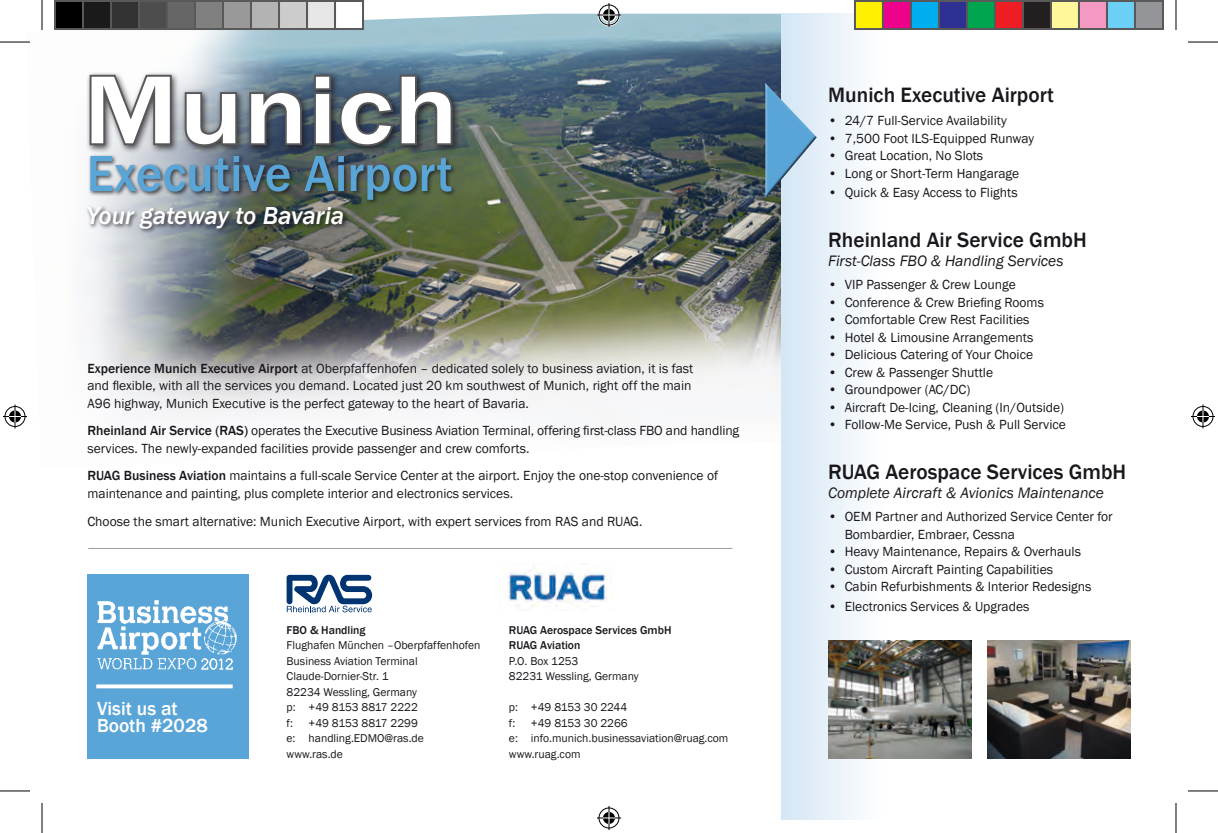
<style>
.page{position:relative;width:1218px;height:833px;background:#fff}
.page>*{position:absolute;margin:0;border:0;box-sizing:border-box;transform-origin:0 0}
.t1{font:500 99.8px "Franklin Gothic";color:#fff;scale:1.2 1}
.t2{font:500 52.6px "Franklin Gothic";color:#5aa5d7}
.t3{font:italic 500 25.2px "Franklin Gothic";color:#fff}
.t4{font:500 21.4px "Franklin Gothic";color:#1a171c}
.t5{font:500 19.4px "Franklin Gothic";color:#fff}
.t6{font:italic 15.6px "Franklin Gothic";color:#1a171c}
.t7{font:13.6px/17.4px "Franklin Gothic";color:#1a171c}
.t8{font:11.6px "Franklin Gothic";color:#1a171c}
.t9{font:500 11.6px/15.6px "Franklin Gothic";color:#1a171c}
.s1{font-weight:500}
</style>
<div class="page">
<div style="left:87px;top:574px;width:162px;height:184px;background:#5aa5d7"></div>
<img style="left:97px;top:600px;width:140px;height:70px">
<svg style="left:96px;top:684px;width:137px;height:4px"></svg>
<img style="left:82px;top:14px;width:700px;height:453px">
<div style="left:782px;top:14px;width:103px;height:805px;background:linear-gradient(to right,#d4e5f5,#fff)"></div>
<div style="left:762px;top:83px;width:56px;height:117px;background:#fff;opacity:.75"></div>
<div style="left:763px;top:134px;width:55px;height:68px;background:#1a171c;opacity:.75"></div>
<div style="left:85px;top:154px;width:372px;height:80px;background:#1a171c;opacity:.75"></div>
<img style="left:828px;top:640px;width:143px;height:118px">
<svg style="left:287px;top:574px;width:85px;height:38px"></svg>
<img style="left:507px;top:563px;width:99px;height:44px">
<img style="left:988px;top:640px;width:143px;height:118px">
<div style="left:86px;top:71px;width:375px;height:83px;background:#1a171c;opacity:.75"></div>
<svg style="left:88px;top:64px;width:86px;height:83px"></svg>
<svg style="left:183px;top:90px;width:56px;height:58px;background:#65696f"></svg>
<svg style="left:247px;top:89px;width:57px;height:58px;background:#424953"></svg>
<svg style="left:312px;top:73px;width:142px;height:75px;background:#434f58"></svg>
<hr style="left:88px;top:548px;width:644px;height:1px;background:#9d9ea0">
<hr style="left:0;top:42px;width:30px;height:1px;background:#000">
<hr style="left:1188px;top:42px;width:30px;height:1px;background:#000">
<hr style="left:0;top:790px;width:30px;height:1px;background:#000">
<hr style="left:1188px;top:790px;width:30px;height:1px;background:#000">
<hr style="left:42px;top:0;width:1px;height:30px;background:#000">
<hr style="left:42px;top:802px;width:1px;height:30px;background:#000">
<hr style="left:1176px;top:0;width:1px;height:30px;background:#000">
<hr style="left:1176px;top:802px;width:1px;height:30px;background:#000">
<svg style="left:597px;top:3px;width:24px;height:24px"></svg>
<svg style="left:597px;top:806px;width:24px;height:23px"></svg>
<svg style="left:3px;top:404px;width:24px;height:24px"></svg>
<svg style="left:1191px;top:404px;width:24px;height:24px"></svg>
<div style="left:55px;top:1px;width:28px;height:28px;background:#000"></div>
<div style="left:54px;top:0;width:30px;height:30px;border:2px solid #595959"></div>
<div style="left:83px;top:1px;width:28px;height:28px;background:#1a1a1a"></div>
<div style="left:82px;top:0;width:30px;height:30px;border:2px solid #595959"></div>
<div style="left:111px;top:1px;width:28px;height:28px;background:#333"></div>
<div style="left:110px;top:0;width:30px;height:30px;border:2px solid #595959"></div>
<div style="left:139px;top:1px;width:28px;height:28px;background:#4d4d4d"></div>
<div style="left:138px;top:0;width:30px;height:30px;border:2px solid #595959"></div>
<div style="left:167px;top:1px;width:28px;height:28px;background:#666"></div>
<div style="left:166px;top:0;width:30px;height:30px;border:2px solid #595959"></div>
<div style="left:195px;top:1px;width:28px;height:28px;background:#808080"></div>
<div style="left:194px;top:0;width:30px;height:30px;border:2px solid #595959"></div>
<div style="left:223px;top:1px;width:28px;height:28px;background:#999"></div>
<div style="left:222px;top:0;width:30px;height:30px;border:2px solid #595959"></div>
<div style="left:251px;top:1px;width:28px;height:28px;background:#b3b3b3"></div>
<div style="left:250px;top:0;width:30px;height:30px;border:2px solid #595959"></div>
<div style="left:279px;top:1px;width:28px;height:28px;background:#ccc"></div>
<div style="left:278px;top:0;width:30px;height:30px;border:2px solid #595959"></div>
<div style="left:307px;top:1px;width:28px;height:28px;background:#e6e6e6"></div>
<div style="left:306px;top:0;width:30px;height:30px;border:2px solid #595959"></div>
<div style="left:335px;top:1px;width:28px;height:28px;background:#fff"></div>
<div style="left:334px;top:0;width:30px;height:30px;border:2px solid #595959"></div>
<div style="left:855px;top:1px;width:28px;height:28px;background:#fff101"></div>
<div style="left:854px;top:0;width:30px;height:30px;border:2px solid #595959"></div>
<div style="left:883px;top:1px;width:28px;height:28px;background:#ed028c"></div>
<div style="left:882px;top:0;width:30px;height:30px;border:2px solid #595959"></div>
<div style="left:911px;top:1px;width:28px;height:28px;background:#00aeef"></div>
<div style="left:910px;top:0;width:30px;height:30px;border:2px solid #595959"></div>
<div style="left:939px;top:1px;width:28px;height:28px;background:#2e3092"></div>
<div style="left:938px;top:0;width:30px;height:30px;border:2px solid #595959"></div>
<div style="left:967px;top:1px;width:28px;height:28px;background:#00a54f"></div>
<div style="left:966px;top:0;width:30px;height:30px;border:2px solid #595959"></div>
<div style="left:995px;top:1px;width:28px;height:28px;background:#ee1d23"></div>
<div style="left:994px;top:0;width:30px;height:30px;border:2px solid #595959"></div>
<div style="left:1023px;top:1px;width:28px;height:28px;background:#231f20"></div>
<div style="left:1022px;top:0;width:30px;height:30px;border:2px solid #595959"></div>
<div style="left:1051px;top:1px;width:28px;height:28px;background:#fff79a"></div>
<div style="left:1050px;top:0;width:30px;height:30px;border:2px solid #595959"></div>
<div style="left:1079px;top:1px;width:28px;height:28px;background:#f499c2"></div>
<div style="left:1078px;top:0;width:30px;height:30px;border:2px solid #595959"></div>
<div style="left:1107px;top:1px;width:28px;height:28px;background:#6bcff6"></div>
<div style="left:1106px;top:0;width:30px;height:30px;border:2px solid #595959"></div>
<div style="left:1135px;top:1px;width:28px;height:28px;background:#939598"></div>
<div style="left:1134px;top:0;width:30px;height:30px;border:2px solid #595959"></div>
<p class="t1" style="left:83px;top:48px;width:315px">Munich</p>
<p class="t2" style="left:87px;top:141px;width:368px">Executive Airport</p>
<p class="t3" style="left:87px;top:200px;width:259px">Your gateway to Bavaria</p>
<p class="t7" style="left:87px;top:359px;width:607px"><span class="s1">Experience Munich Executive Airport</span> at Oberpfaffenhofen – dedicated solely to business aviation, it is fast and flexible, with all the services you demand. Located just 20 km southwest of Munich, right off the main<br>A96 highway, Munich Executive is the perfect gateway to the heart of Bavaria.</p>
<p class="t7" style="left:87px;top:422px;width:653px"><span class="s1">Rheinland Air Service (RAS)</span> operates the Executive Business Aviation Terminal, offering first-class FBO and handling services. The newly-expanded facilities provide passenger and crew comforts.</p>
<p class="t7" style="left:87px;top:467px;width:632px"><span class="s1">RUAG Business Aviation</span> maintains a full-scale Service Center at the airport. Enjoy the one-stop convenience of maintenance and painting, plus complete interior and electronics services.</p>
<p class="t7" style="left:87px;top:512px;width:556px">Choose the smart alternative: Munich Executive Airport, with expert services from RAS and RUAG.</p>
<p class="t5" style="left:97px;top:696px;width:82px">Visit us at</p>
<p class="t5" style="left:97px;top:713px;width:112px">Booth #2028</p>
<p class="t9" style="left:287px;top:622px;width:81px">FBO &amp; Handling</p>
<p class="t8" style="left:287px;top:638px;width:195px">Flughafen München –Oberpfaffenhofen</p>
<p class="t8" style="left:287px;top:653px;width:133px">Business Aviation Terminal</p>
<p class="t8" style="left:287px;top:669px;width:104px">Claude-Dornier-Str. 1</p>
<p class="t8" style="left:287px;top:684px;width:132px">82234 Wessling, Germany</p>
<p class="t8" style="left:287px;top:700px;width:133px">p: +49 8153 8817 2222</p>
<p class="t8" style="left:287px;top:715px;width:8px">f:</p>
<p class="t8" style="left:309px;top:715px;width:111px">+49 8153 8817 2299</p>
<p class="t8" style="left:287px;top:731px;width:139px">e: handling.EDMO@ras.de</p>
<p class="t8" style="left:287px;top:746px;width:58px">www.ras.de</p>
<p class="t9" style="left:509px;top:622px;width:164px">RUAG Aerospace Services GmbH<br>RUAG Aviation</p>
<p class="t8" style="left:509px;top:653px;width:71px">P.O. Box 1253</p>
<p class="t8" style="left:509px;top:669px;width:131px">82231 Wessling, Germany</p>
<p class="t8" style="left:509px;top:700px;width:120px">p: +49 8153 30 2244</p>
<p class="t8" style="left:509px;top:715px;width:8px">f:</p>
<p class="t8" style="left:531px;top:715px;width:98px">+49 8153 30 2266</p>
<p class="t8" style="left:509px;top:731px;width:221px">e: info.munich.businessaviation@ruag.com</p>
<p class="t8" style="left:509px;top:746px;width:73px">www.ruag.com</p>
<p class="t4" style="left:828px;top:82px;width:227px">Munich Executive Airport</p>
<p class="t7" style="left:828px;top:112px;width:180px">• 24/7 Full-Service Availability</p>
<p class="t7" style="left:828px;top:130px;width:207px">• 7,500 Foot ILS-Equipped Runway</p>
<p class="t7" style="left:828px;top:147px;width:157px">• Great Location, No Slots</p>
<p class="t7" style="left:828px;top:164px;width:193px">• Long or Short-Term Hangarage</p>
<p class="t7" style="left:828px;top:184px;width:191px">• Quick &amp; Easy Access to Flights</p>
<p class="t4" style="left:828px;top:226px;width:260px">Rheinland Air Service GmbH</p>
<p class="t6" style="left:828px;top:251px;width:237px">First-Class FBO &amp; Handling Services</p>
<p class="t7" style="left:828px;top:276px;width:189px">• VIP Passenger &amp; Crew Lounge</p>
<p class="t7" style="left:828px;top:294px;width:217px">• Conference &amp; Crew Briefing Rooms</p>
<p class="t7" style="left:828px;top:311px;width:203px">• Comfortable Crew Rest Facilities</p>
<p class="t7" style="left:828px;top:328px;width:207px">• Hotel &amp; Limousine Arrangements</p>
<p class="t7" style="left:828px;top:346px;width:206px">• Delicious Catering of Your Choice</p>
<p class="t7" style="left:828px;top:363px;width:166px">• Crew &amp; Passenger Shuttle</p>
<p class="t7" style="left:828px;top:381px;width:144px">• Groundpower (AC/DC)</p>
<p class="t7" style="left:828px;top:398px;width:238px">• Aircraft De-Icing, Cleaning (In/Outside)</p>
<p class="t7" style="left:828px;top:416px;width:239px">• Follow-Me Service, Push &amp; Pull Service</p>
<p class="t4" style="left:828px;top:458px;width:299px">RUAG Aerospace Services GmbH</p>
<p class="t6" style="left:828px;top:483px;width:277px">Complete Aircraft &amp; Avionics Maintenance</p>
<p class="t7" style="left:845px;top:508px;width:269px;text-indent:-17px">• OEM Partner and Authorized Service Center for<br>Bombardier, Embraer, Cessna</p>
<p class="t7" style="left:828px;top:543px;width:254px">• Heavy Maintenance, Repairs &amp; Overhauls</p>
<p class="t7" style="left:828px;top:560px;width:226px">• Custom Aircraft Painting Capabilities</p>
<p class="t7" style="left:828px;top:578px;width:265px">• Cabin Refurbishments &amp; Interior Redesigns</p>
<p class="t7" style="left:828px;top:597px;width:203px">• Electronics Services &amp; Upgrades</p>
</div>
